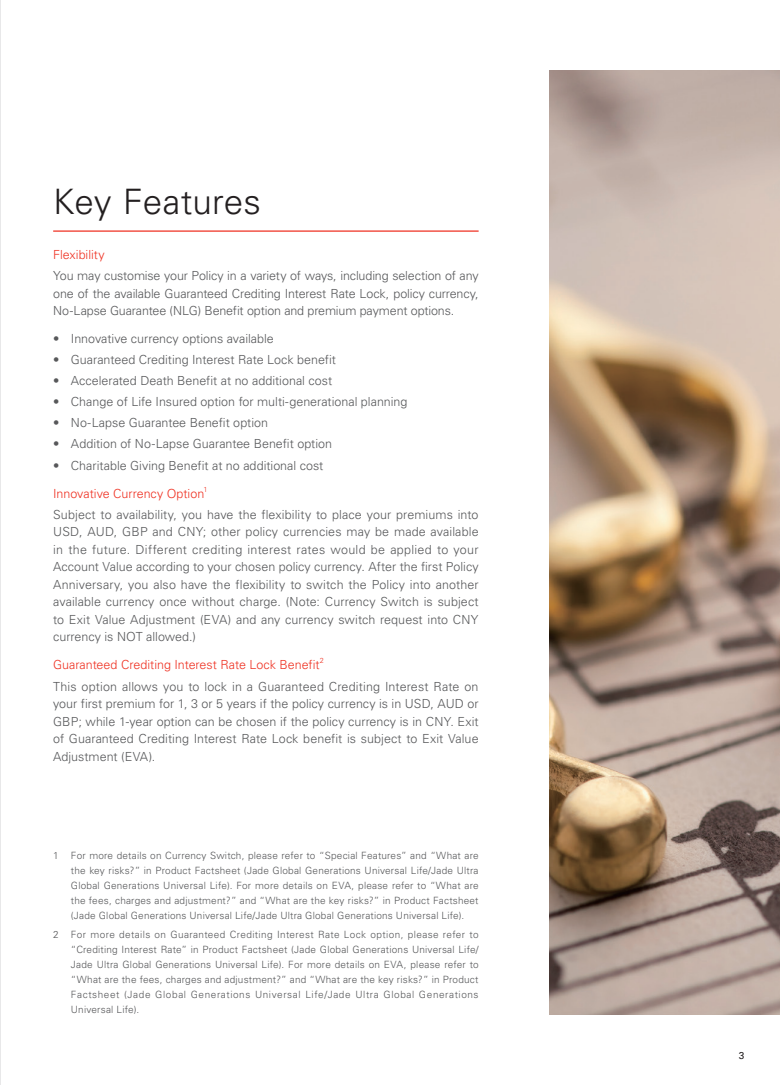
<style>
.page{position:relative;width:780px;height:1085px;background:#fff}
.page>*{position:absolute;margin:0;border:0;box-sizing:border-box;transform-origin:0 0}
.t1{font:300 35px "Univers LT Pro 45";letter-spacing:.005em;color:#231f20}
.body_copy{font:300 12.5px/17.5px "Univers LT Pro 45";color:#57585a;text-align:justify}
.body_copy-2{font:300 12.5px "Univers LT Pro 45";color:#ef3122}
.remark{font:300 10px/15px "Univers LT Pro 45";letter-spacing:.025em;color:#57585a;text-align:justify}
.t2{font:10px "Univers";color:#231f20}
.body_copy-3{font:300 7.25px "Univers LT Pro 45";color:#ef3122}
</style>
<div class="page">
<img style="left:549px;top:71px;width:231px;height:942px">
<hr style="left:53px;top:230px;width:425px;height:2px;background:#ef3122">
<hr style="left:0;top:0;width:1px;height:1084px;background:#d1d2d4">
<p class="t1" style="left:53px;top:180px;width:209px">Key Features</p>
<p class="body_copy-2" style="left:53px;top:247px;width:53px">Flexibility</p>
<p class="body_copy" style="left:53px;top:267px;width:427px">You may customise your Policy in a variety of ways, including selection of any one of the available Guaranteed Crediting Interest Rate Lock, policy currency, No-Lapse Guarantee (NLG) Benefit option and premium payment options.</p>
<p class="body_copy" style="left:53px;top:330px;width:222px">• Innovative currency options available</p>
<p class="body_copy" style="left:53px;top:351px;width:284px">• Guaranteed Crediting Interest Rate Lock benefit</p>
<p class="body_copy" style="left:53px;top:372px;width:280px">• Accelerated Death Benefit at no additional cost</p>
<p class="body_copy" style="left:53px;top:393px;width:356px">• Change of Life Insured option for multi-generational planning</p>
<p class="body_copy" style="left:53px;top:414px;width:216px">• No-Lapse Guarantee Benefit option</p>
<p class="body_copy" style="left:53px;top:435px;width:280px">• Addition of No-Lapse Guarantee Benefit option</p>
<p class="body_copy" style="left:53px;top:456px;width:272px">• Charitable Giving Benefit at no additional cost</p>
<p class="body_copy-2" style="left:53px;top:485px;width:153px">Innovative Currency Option</p>
<p class="body_copy-3" style="left:203px;top:484px;width:6px">1</p>
<p class="body_copy" style="left:53px;top:505px;width:427px">Subject to availability, you have the flexibility to place your premiums into USD, AUD, GBP and CNY; other policy currencies may be made available in the future. Different crediting interest rates would be applied to your Account Value according to your chosen policy currency. After the first Policy Anniversary, you also have the flexibility to switch the Policy into another available currency once without charge. (Note: Currency Switch is subject to Exit Value Adjustment (EVA) and any currency switch request into CNY currency is NOT allowed.)</p>
<p class="body_copy-2" style="left:53px;top:657px;width:268px">Guaranteed Crediting Interest Rate Lock Benefit</p>
<p class="body_copy-3" style="left:320px;top:656px;width:6px">2</p>
<p class="body_copy" style="left:53px;top:677px;width:427px">This option allows you to lock in a Guaranteed Crediting Interest Rate on your first premium for 1, 3 or 5 years if the policy currency is in USD, AUD or GBP; while 1-year option can be chosen if the policy currency is in CNY. Exit of Guaranteed Crediting Interest Rate Lock benefit is subject to Exit Value Adjustment (EVA).</p>
<p class="remark" style="left:71px;top:847px;width:409px;text-indent:-18px">1 For more details on Currency Switch, please refer to “Special Features” and “What are the key risks?” in Product Factsheet (Jade Global Generations Universal Life/Jade Ultra Global Generations Universal Life). For more details on EVA, please refer to “What are the fees, charges and adjustment?” and “What are the key risks?” in Product Factsheet (Jade Global Generations Universal Life/Jade Ultra Global Generations Universal Life).</p>
<p class="remark" style="left:71px;top:926px;width:409px;text-indent:-18px">2 For more details on Guaranteed Crediting Interest Rate Lock option, please refer to “Crediting Interest Rate” in Product Factsheet (Jade Global Generations Universal Life/ Jade Ultra Global Generations Universal Life). For more details on EVA, please refer to “What are the fees, charges and adjustment?” and “What are the key risks?” in Product Factsheet (Jade Global Generations Universal Life/Jade Ultra Global Generations Universal Life).</p>
<p class="t2" style="left:739px;top:1049px;width:7px">3</p>
</div>
